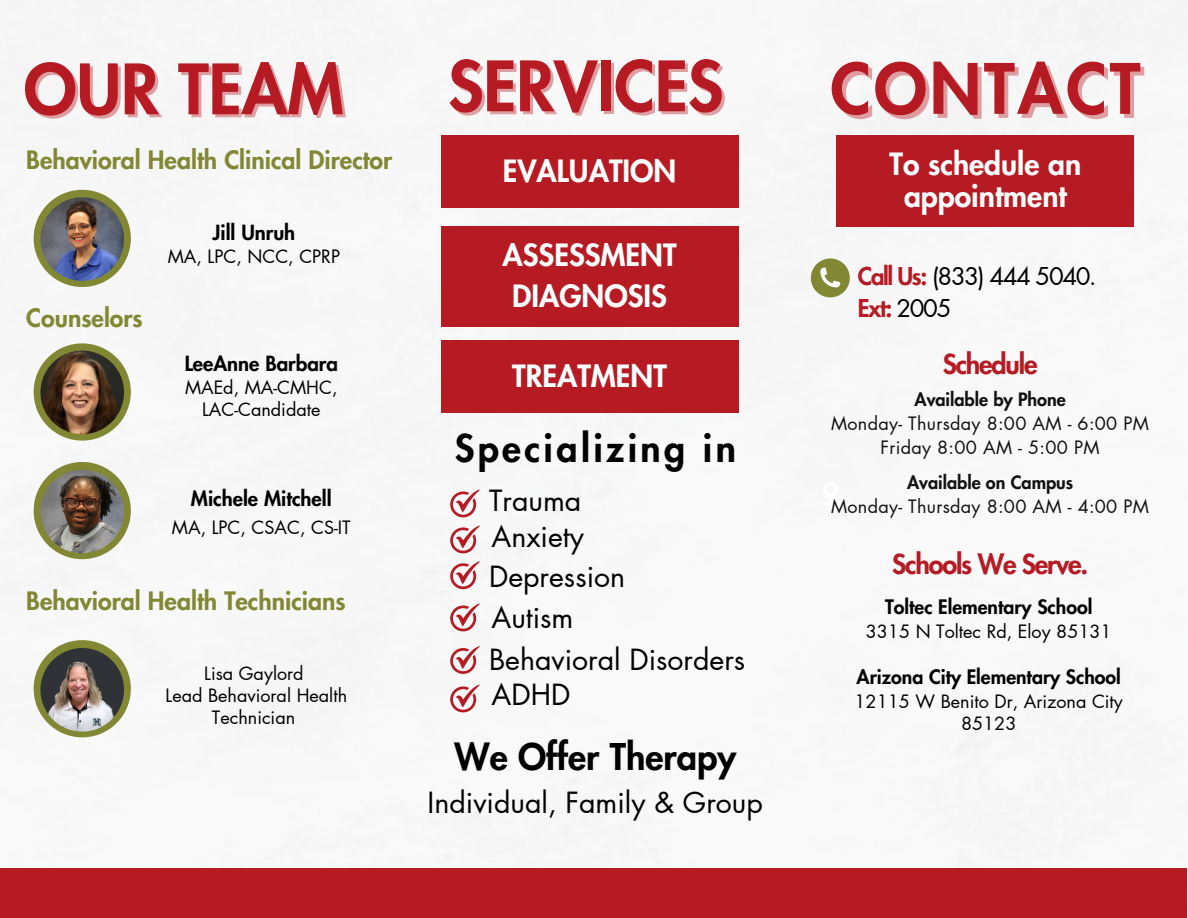
<style>
.page{position:relative;width:1188px;height:918px;background:#fff}
.page>*{position:absolute;margin:0;border:0;box-sizing:border-box;transform-origin:0 0}
.t1{font:800 67.5px "Futura LT Pro";color:#b61b23}
.t2{font:800 67.5px "Futura LT Pro";letter-spacing:.045em;color:#b61b23}
.t3{font:800 37.5px "Futura LT Pro";letter-spacing:.09em;color:#000}
.t4{font:800 36px "Futura LT Pro";color:#000}
.t5{font:800 30px/41.7px "Futura LT Pro";color:#fff;text-align:center}
.t6{font:28.5px "Futura LT Pro";color:#000}
.t7{font:800 27px "Futura LT Pro";letter-spacing:-.045em;color:#b61b23}
.t8{font:800 24.75px "Futura LT Pro";color:#828734}
.t9{font:24px "Futura LT Pro";letter-spacing:-.055em;color:#000}
.t10{font:800 24px "Futura LT Pro";color:#b61b23}
.t11{font:800 20.4px "Futura LT Pro";color:#000}
.t12{font:800 19.5px "Futura LT Pro";color:#000}
.t13{font:18px/22.5px "Futura LT Pro";color:#000;text-align:center}
.t14{font:18px "Futura LT Pro";letter-spacing:.015em;color:#111}
.t15{font:800 18px "Futura LT Pro";color:#111}
.s1{font-weight:800;color:#b61b23}
.s2{font-weight:400;color:#000}
</style>
<div class="page">
<img style="left:0;top:0;width:1188px;height:918px">
<svg style="left:450px;top:490px;width:29px;height:27px"></svg>
<svg style="left:450px;top:526px;width:29px;height:27px"></svg>
<svg style="left:450px;top:561px;width:29px;height:28px"></svg>
<svg style="left:450px;top:604px;width:29px;height:27px"></svg>
<svg style="left:450px;top:646px;width:29px;height:28px"></svg>
<svg style="left:450px;top:685px;width:29px;height:27px"></svg>
<div style="left:441px;top:135px;width:297px;height:73px;background:#b61b23"></div>
<div style="left:441px;top:226px;width:297px;height:101px;background:#b61b23"></div>
<div style="left:441px;top:341px;width:297px;height:72px;background:#b61b23"></div>
<div style="left:0;top:869px;width:1186px;height:49px;background:#b61b23"></div>
<svg style="left:811px;top:259px;width:39px;height:38px"></svg>
<svg style="left:820px;top:482px;width:20px;height:27px"></svg>
<div style="left:837px;top:135px;width:297px;height:92px;background:#b61b23"></div>
<div style="left:34px;top:640px;width:97px;height:97px;background:#828734;border-radius:50%"></div>
<img style="left:40px;top:648px;width:84px;height:84px;border-radius:50%">
<div style="left:34px;top:462px;width:97px;height:97px;background:#828734;border-radius:50%"></div>
<img style="left:40px;top:470px;width:84px;height:83px;border-radius:50%">
<div style="left:34px;top:190px;width:97px;height:97px;background:#828734;border-radius:50%"></div>
<img style="left:40px;top:197px;width:84px;height:84px;border-radius:50%">
<div style="left:34px;top:343px;width:97px;height:98px;background:#828734;border-radius:50%"></div>
<img style="left:40px;top:351px;width:84px;height:83px;border-radius:50%">
<p class="t1" style="left:24px;top:59px;width:321px">OUR TEAM</p>
<p class="t1" style="left:448px;top:56px;width:277px">SERVICES</p>
<h5 class="t8" style="left:26px;top:148px;width:368px">Behavioral Health Clinical Director</h5>
<p class="t8" style="left:26px;top:307px;width:118px">Counselors</p>
<p class="t11" style="left:213px;top:223px;width:84px">Jill Unruh</p>
<p class="t13" style="left:168px;top:246px;width:174px">MA, LPC, NCC, CPRP</p>
<p class="t11" style="left:185px;top:354px;width:155px">LeeAnne Barbara</p>
<p class="t13" style="left:185px;top:377px;width:154px">MAEd, MA-CMHC,</p>
<p class="t13" style="left:202px;top:399px;width:120px">LAC-Candidate</p>
<h1 class="t11" style="left:191px;top:489px;width:142px">Michele Mitchell</h1>
<h5 class="t13" style="left:172px;top:517px;width:180px">MA, LPC, CSAC, CS-IT</h5>
<h3 class="t8" style="left:26px;top:590px;width:321px">Behavioral Health Technicians</h3>
<p class="t13" style="left:204px;top:662px;width:101px">Lisa Gaylord</p>
<h2 class="t13" style="left:166px;top:685px;width:183px">Lead Behavioral Health<br>Technician</h2>
<h1 class="t5" style="left:503px;top:151px;width:175px">EVALUATION</h1>
<h1 class="t5" style="left:503px;top:235px;width:175px">ASSESSMENT<br>DIAGNOSIS</h1>
<p class="t5" style="left:512px;top:356px;width:156px">TREATMENT</p>
<p class="t3" style="left:455px;top:431px;width:283px">Specializing in</p>
<p class="t6" style="left:489px;top:487px;width:94px">Trauma</p>
<p class="t6" style="left:491px;top:523px;width:94px">Anxiety</p>
<p class="t6" style="left:489px;top:563px;width:138px">Depression</p>
<p class="t6" style="left:491px;top:604px;width:84px">Autism</p>
<p class="t6" style="left:489px;top:647px;width:258px">Behavioral Disorders</p>
<p class="t6" style="left:491px;top:681px;width:80px">ADHD</p>
<p class="t4" style="left:455px;top:740px;width:283px">We Offer Therapy</p>
<p class="t6" style="left:428px;top:790px;width:337px">Individual, Family &amp; Group</p>
<p class="t2" style="left:830px;top:58px;width:311px">CONTACT</p>
<p class="t5" style="left:890px;top:149px;width:193px;line-height:32.7px">To schedule an appointment</p>
<p class="t9" style="left:858px;top:265px;width:240px"><span class="s1">Call Us:</span> (833) 444 5040.</p>
<p class="t10" style="left:858px;top:297px;width:95px">Ext: <span class="s2">2005</span></p>
<p class="t7" style="left:943px;top:351px;width:96px">Schedule</p>
<p class="t15" style="left:915px;top:392px;width:153px">Available by Phone</p>
<p class="t14" style="left:831px;top:415px;width:319px">Monday- Thursday 8:00 AM - 6:00 PM</p>
<p class="t14" style="left:880px;top:439px;width:221px">Friday 8:00 AM - 5:00 PM</p>
<p class="t15" style="left:907px;top:474px;width:168px">Available on Campus</p>
<p class="t14" style="left:831px;top:498px;width:319px">Monday- Thursday 8:00 AM - 4:00 PM</p>
<h6 class="t7" style="left:892px;top:551px;width:197px">Schools We Serve.</h6>
<h6 class="t12" style="left:885px;top:598px;width:209px">Toltec Elementary School</h6>
<p class="t13" style="left:866px;top:621px;width:247px">3315 N Toltec Rd, Eloy 85131</p>
<h6 class="t12" style="left:857px;top:668px;width:266px">Arizona City Elementary School</h6>
<h5 class="t13" style="left:855px;top:691px;width:270px">12115 W Benito Dr, Arizona City<br>85123</h5>
</div>
